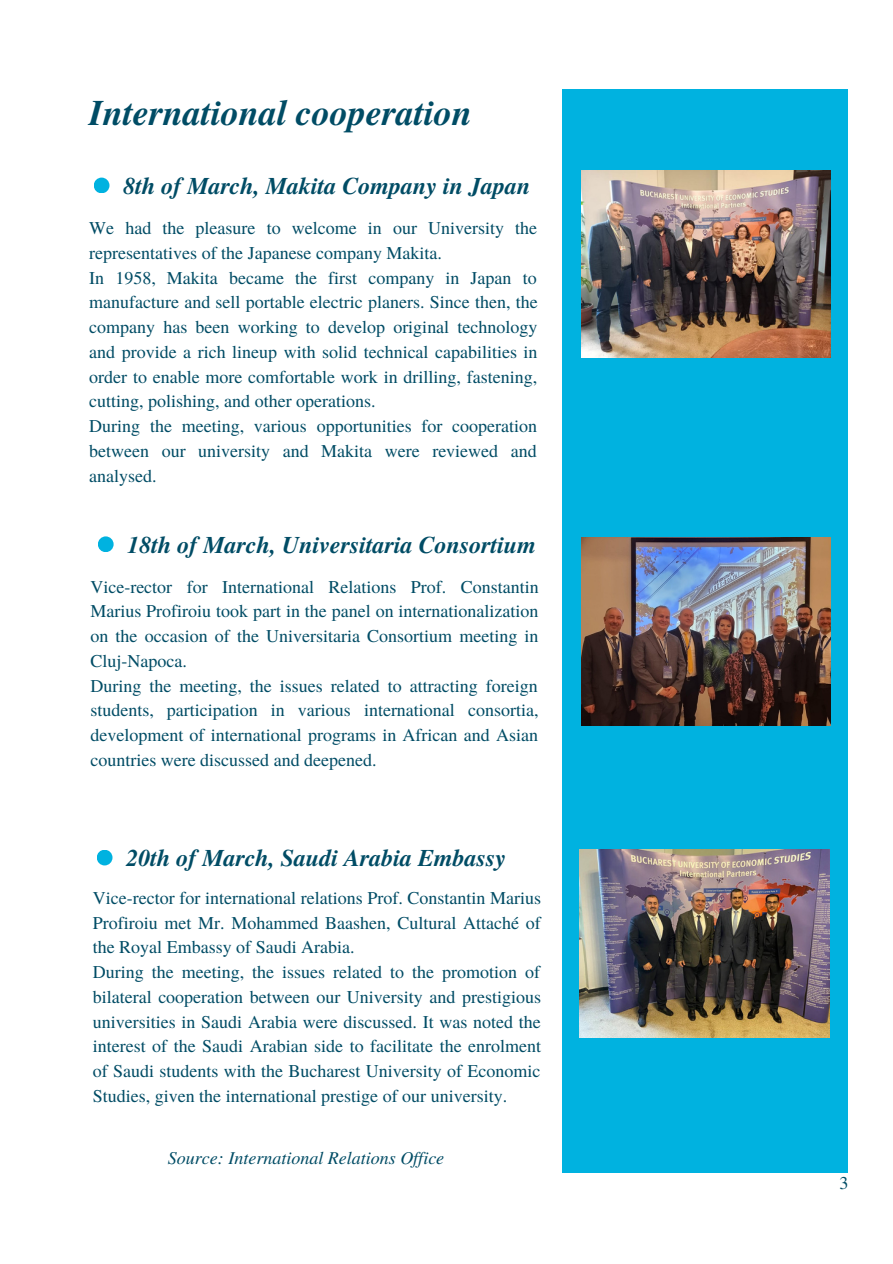
<style>
.page{position:relative;width:893px;height:1264px;background:#fff}
.page>*{position:absolute;margin:0;border:0;box-sizing:border-box;transform-origin:0 0}
.t1{font:italic 700 36px "Te X Gyre Termes";color:#004c65}
.t2{font:italic 700 24px "Te X Gyre Termes";color:#004c65}
.t3{font:18px/24.8px "Te X Gyre Termes";color:#004c65;text-align:justify}
.t4{font:italic 18px "Te X Gyre Termes";color:#004c65}
</style>
<div class="page">
<div style="left:562px;top:89px;width:286px;height:1083px;background:#00b2e0"></div>
<img style="left:581px;top:170px;width:249px;height:187px">
<div style="left:94px;top:177px;width:15px;height:16px;background:#00b2e0;border-radius:50%"></div>
<div style="left:97px;top:849px;width:15px;height:16px;background:#00b2e0;border-radius:50%"></div>
<div style="left:98px;top:536px;width:16px;height:16px;background:#00b2e0;border-radius:50%"></div>
<img style="left:579px;top:849px;width:250px;height:188px">
<img style="left:581px;top:537px;width:249px;height:188px">
<p class="t1" style="left:89px;top:86px;width:384px">International cooperation</p>
<p class="t2" style="left:123px;top:168px;width:408px">8th of March, Makita Company in Japan</p>
<p class="t3" style="left:89px;top:215px;width:449px">We had the pleasure to welcome in our University the representatives of the Japanese company Makita.</p>
<p class="t3" style="left:89px;top:264px;width:450px">In 1958, Makita became the first company in Japan to manufacture and sell portable electric planers. Since then, the company has been working to develop original technology and provide a rich lineup with solid technical capabilities in order to enable more comfortable work in drilling, fastening, cutting, polishing, and other operations.</p>
<p class="t3" style="left:89px;top:412px;width:449px">During the meeting, various opportunities for cooperation between our university and Makita were reviewed and analysed.</p>
<p class="t2" style="left:127px;top:527px;width:410px">18th of March, Universitaria Consortium</p>
<p class="t3" style="left:90px;top:573px;width:450px">Vice-rector for International Relations Prof. Constantin Marius Profiroiu took part in the panel on internationalization on the occasion of the Universitaria Consortium meeting in Cluj-Napoca.</p>
<p class="t3" style="left:90px;top:672px;width:449px">During the meeting, the issues related to attracting foreign students, participation in various international consortia, development of international programs in African and Asian countries were discussed and deepened.</p>
<p class="t2" style="left:126px;top:840px;width:381px">20th of March, Saudi Arabia Embassy</p>
<p class="t3" style="left:93px;top:884px;width:450px">Vice-rector for international relations Prof. Constantin Marius Profiroiu met Mr. Mohammed Baashen, Cultural Attaché of the Royal Embassy of Saudi Arabia.</p>
<p class="t3" style="left:93px;top:958px;width:450px">During the meeting, the issues related to the promotion of bilateral cooperation between our University and prestigious universities in Saudi Arabia were discussed. It was noted the interest of the Saudi Arabian side to facilitate the enrolment of Saudi students with the Bucharest University of Economic Studies, given the international prestige of our university.</p>
<p class="t4" style="left:168px;top:1144px;width:278px">Source: International Relations Of ice</p>
<p class="t3" style="left:839px;top:1169px;width:10px">3</p>
</div>
